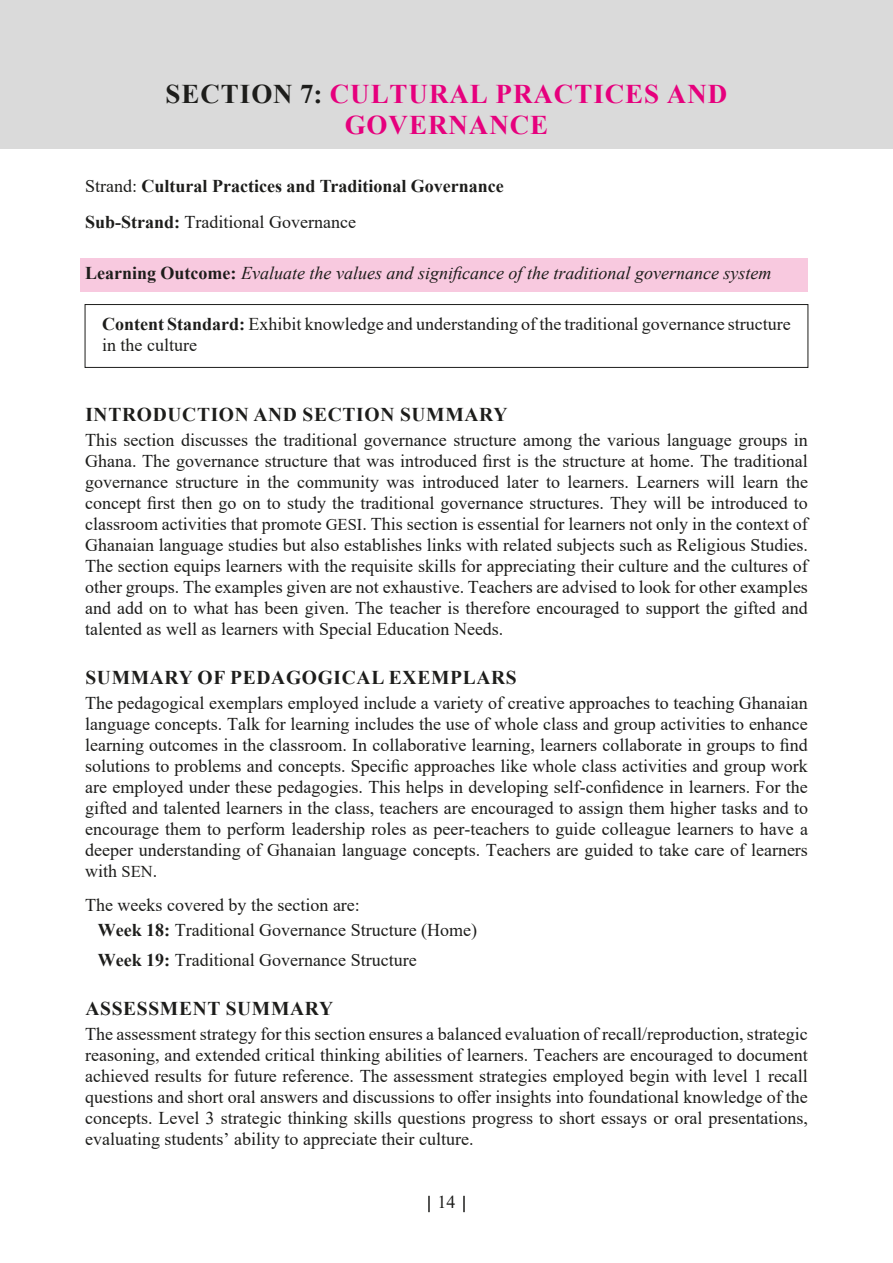
<style>
.page{position:relative;width:893px;height:1263px;background:#fff}
.page>*{position:absolute;margin:0;border:0;box-sizing:border-box;transform-origin:0 0}
.section_Heading{font:700 27px/31px "Times New Roman";letter-spacing:.035em;color:#e6007d;text-align:center}
.A_heading{font:700 19.5px "Times New Roman";letter-spacing:.035em;color:#1d1d1b}
.Bodytext{font:18px/21px "Times New Roman";color:#1d1d1b;text-align:justify}
.content_Standard{font:18px/21px "Times New Roman";color:#1d1d1b}
.LO_heading_RUNNING_IN{font:italic 18px "Times New Roman";color:#1d1d1b}
.Bodytext_indent{font:18px "Times New Roman";color:#1d1d1b}
.strand_heading{font:700 18px "Times New Roman";color:#1d1d1b}
.sub-strand{font:18px "Times New Roman";color:#1d1d1b}
.Bodytext_single_line{font:18px "Times New Roman";color:#1d1d1b}
.s1{color:#1d1d1b}
.s2{font-weight:400}
.s3{font-weight:700}
.s4{font-weight:700;font-style:normal}
.s5{font-size:16.5px}
</style>
<div class="page">
<svg style="left:428px;top:1196px;width:2px;height:16px"></svg>
<svg style="left:463px;top:1196px;width:2px;height:16px"></svg>
<div style="left:0;top:0;width:893px;height:149px;background:#dadada"></div>
<div style="left:81px;top:258px;width:727px;height:34px;background:#f8c9df"></div>
<div style="left:85px;top:304px;width:723px;height:64px;border:1px solid #1d1d1b"></div>
<p class="section_Heading" style="left:166px;top:78px;width:563px"><span class="s1">SECTION 7:</span> CULTURAL PRACTICES AND<br>GOVERNANCE</p>
<p class="strand_heading" style="left:85px;top:173px;width:420px"><span class="s2">Strand:</span> Cultural Practices and Traditional Governance</p>
<p class="sub-strand" style="left:85px;top:209px;width:272px"><span class="s3">Sub-Strand:</span> Traditional Governance</p>
<p class="LO_heading_RUNNING_IN" style="left:85px;top:261px;width:688px"><span class="s4">Learning Outcome:</span> Evaluate the values and significance of the traditional governance system</p>
<p class="content_Standard" style="left:102px;top:313px;width:690px"><span class="s3">Content Standard:</span> Exhibit knowledge and understanding of the traditional governance structure in the culture</p>
<p class="A_heading" style="left:85px;top:400px;width:423px">INTRODUCTION AND SECTION SUMMARY</p>
<p class="Bodytext" style="left:85px;top:429px;width:724px">This section discusses the traditional governance structure among the various language groups in Ghana. The governance structure that was introduced first is the structure at home. The traditional governance structure in the community was introduced later to learners. Learners will learn the concept first then go on to study the traditional governance structures. They will be introduced to classroom activities that promote <span class="s5">GESI</span>. This section is essential for learners not only in the context of Ghanaian language studies but also establishes links with related subjects such as Religious Studies.<br>The section equips learners with the requisite skills for appreciating their culture and the cultures of other groups. The examples given are not exhaustive. Teachers are advised to look for other examples and add on to what has been given. The teacher is therefore encouraged to support the gifted and talented as well as learners with Special Education Needs.</p>
<p class="A_heading" style="left:85px;top:663px;width:433px">SUMMARY OF PEDAGOGICAL EXEMPLARS</p>
<p class="Bodytext" style="left:85px;top:692px;width:724px">The pedagogical exemplars employed include a variety of creative approaches to teaching Ghanaian language concepts. Talk for learning includes the use of whole class and group activities to enhance learning outcomes in the classroom. In collaborative learning, learners collaborate in groups to find solutions to problems and concepts. Specific approaches like whole class activities and group work are employed under these pedagogies. This helps in developing self-confidence in learners. For the gifted and talented learners in the class, teachers are encouraged to assign them higher tasks and to encourage them to perform leadership roles as peer-teachers to guide colleague learners to have a deeper understanding of Ghanaian language concepts. Teachers are guided to take care of learners with <span class="s5">SEN</span>.</p>
<p class="Bodytext_single_line" style="left:85px;top:892px;width:276px">The weeks covered by the section are:</p>
<p class="Bodytext_indent" style="left:98px;top:918px;width:381px"><span class="s3">Week 18:</span> Traditional Governance Structure (Home)</p>
<p class="Bodytext_indent" style="left:98px;top:947px;width:320px"><span class="s3">Week 19:</span> Traditional Governance Structure</p>
<p class="A_heading" style="left:85px;top:994px;width:249px">ASSESSMENT SUMMARY</p>
<p class="Bodytext" style="left:85px;top:1023px;width:724px">The assessment strategy for this section ensures a balanced evaluation of recall/reproduction, strategic reasoning, and extended critical thinking abilities of learners. Teachers are encouraged to document achieved results for future reference. The assessment strategies employed begin with level 1 recall questions and short oral answers and discussions to offer insights into foundational knowledge of the concepts. Level 3 strategic thinking skills questions progress to short essays or oral presentations, evaluating students’ ability to appreciate their culture.</p>
<p class="Bodytext" style="left:437px;top:1191px;width:19px">14</p>
</div>
